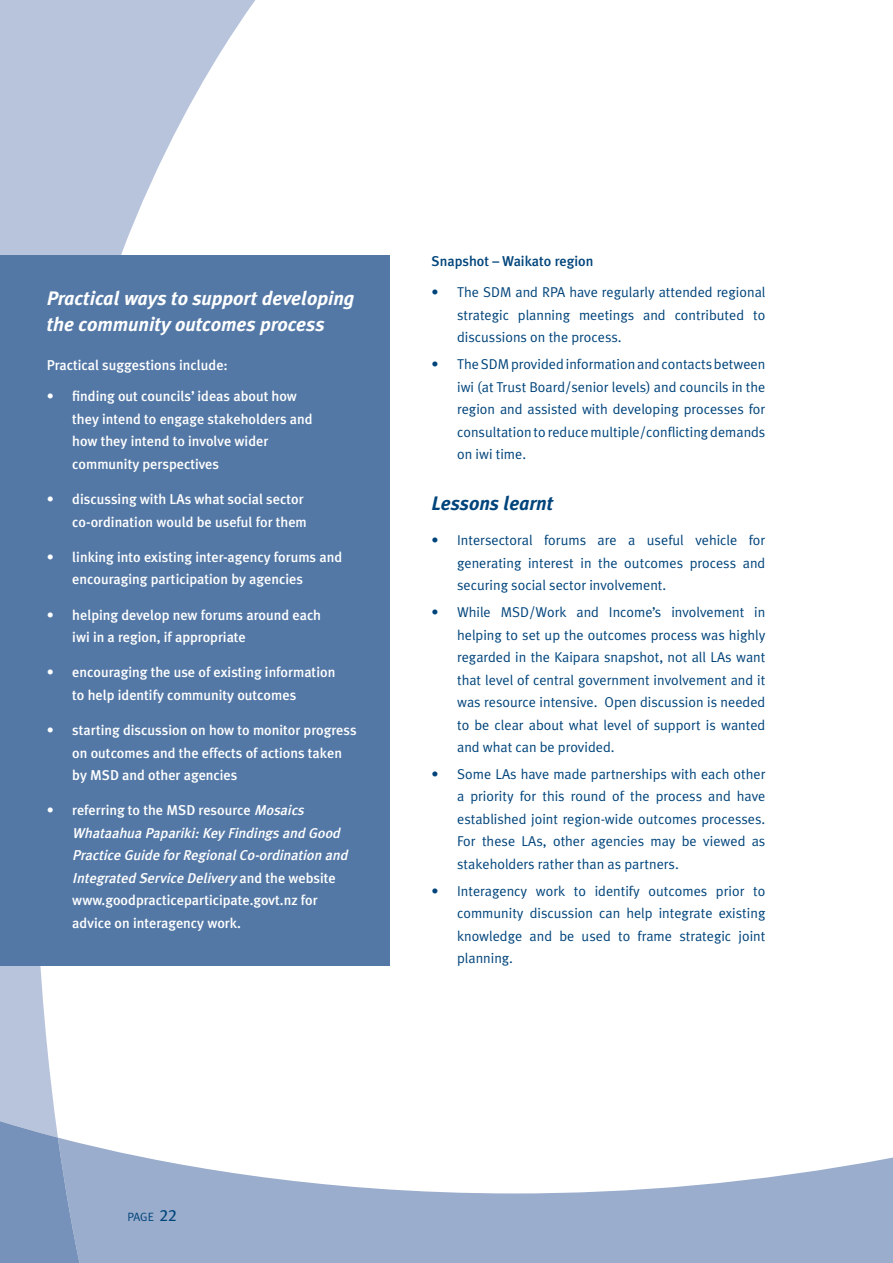
<style>
.page{position:relative;width:893px;height:1263px;background:#fff}
.page>*{position:absolute;margin:0;border:0;box-sizing:border-box;transform-origin:0 0}
.t1{font:italic 700 19.5px/25.5px "Meta Plus";color:#fff}
.t2{font:italic 700 19.5px "Meta Plus";color:#00447b}
.t3{font:14.25px/22.5px "Meta Plus Normal";color:#00447b;text-align:justify}
.t4{font:500 14.25px/22.5px "Meta Plus";color:#fff}
.t5{font:italic 500 14.25px/22.5px "Meta Plus";color:#fff}
.t6{font:500 14.25px "Meta Plus";color:#00447b}
.t7{font:12px "Meta Plus Normal";color:#00447b}
.s1{font-style:normal}
.s2{font-family:"Meta Plus Book Caps";font-size:16.5px}
</style>
<div class="page">
<svg style="left:0;top:0;width:255px;height:1121px;fill:#b8c4dc"></svg>
<svg style="left:79px;top:1143px;width:814px;height:120px;fill:#9badcc"></svg>
<svg style="left:0;top:1121px;width:79px;height:142px;background:#839bc0"></svg>
<div style="left:0;top:255px;width:389px;height:710px;background:#5378a6"></div>
<h1 class="t1" style="left:47px;top:286px;width:309px">Practical ways to support developing the community outcomes process</h1>
<p class="t4" style="left:47px;top:354px;width:183px">Practical suggestions include:</p>
<p class="t4" style="left:72px;top:385px;width:242px;text-indent:-26px">• finding out councils’ ideas about how they intend to engage stakeholders and how they intend to involve wider community perspectives</p>
<p class="t4" style="left:47px;top:488px;width:262px;text-align:right">• discussing with LAs what social sector co-ordination would be useful for them</p>
<p class="t4" style="left:72px;top:545px;width:271px;text-indent:-26px">• linking into existing inter-agency forums and encouraging participation by agencies</p>
<p class="t4" style="left:72px;top:603px;width:250px;text-indent:-26px">• helping develop new forums around each iwi in a region, if appropriate</p>
<p class="t4" style="left:72px;top:661px;width:265px;text-indent:-26px">• encouraging the use of existing information to help identify community outcomes</p>
<p class="t4" style="left:72px;top:719px;width:286px;text-indent:-26px">• starting discussion on how to monitor progress on outcomes and the effects of actions taken by MSD and other agencies</p>
<p class="t5" style="left:72px;top:799px;width:280px;text-indent:-26px"><span class="s1">• referring to the MSD resource</span> Mosaics Whataahua Papariki:Key Findings and Good Practice Guide forRegionalCo-ordination and Integrated Service Delivery <span class="s1">a n d t h e w e b s i t e www.goodpracticeparticipate.govt.nz for advice on interagency work.</span></p>
<p class="t6" style="left:432px;top:253px;width:163px">Snapshot – Waikato region</p>
<p class="t3" style="left:457px;top:281px;width:310px;text-indent:-26px">• The SDM and RPA have regularly attended regional strategic planning meetings and contributed to discussions on the process.</p>
<p class="t3" style="left:457px;top:353px;width:310px;text-indent:-26px">• The SDM provided information and contacts between iwi (at Trust Board/senior levels) and councils in the region and assisted with developing processes for consultation to reduce multiple/conflicting demands on iwi time.</p>
<h1 class="t2" style="left:432px;top:492px;width:123px">Lessons learnt</h1>
<p class="t3" style="left:457px;top:529px;width:310px;text-indent:-26px">• Intersectoral forums are a useful vehicle for generating interest in the outcomes process and securing social sector involvement.</p>
<p class="t3" style="left:457px;top:601px;width:310px;text-indent:-26px">• While MSD/Work and Income’s involvement in helping to set up the outcomes process was highly regarded in the Kaipara snapshot, not all LAs want that level of central government involvement and it was resource intensive. Open discussion is needed to be clear about what level of support is wanted and what can be provided.</p>
<p class="t3" style="left:457px;top:762px;width:310px;text-indent:-26px">• Some LAs have made partnerships with each other a priority for this round of the process and have established joint region-wide outcomes processes.<br>For these LAs, other agencies may be viewed as stakeholders rather than as partners.</p>
<p class="t3" style="left:457px;top:879px;width:310px;text-indent:-26px">• Interagency work to identify outcomes prior to community discussion can help integrate existing knowledge and be used to frame strategic joint planning.</p>
<p class="t7" style="left:128px;top:1209px;width:51px">PAGE <span class="s2">22</span></p>
</div>
